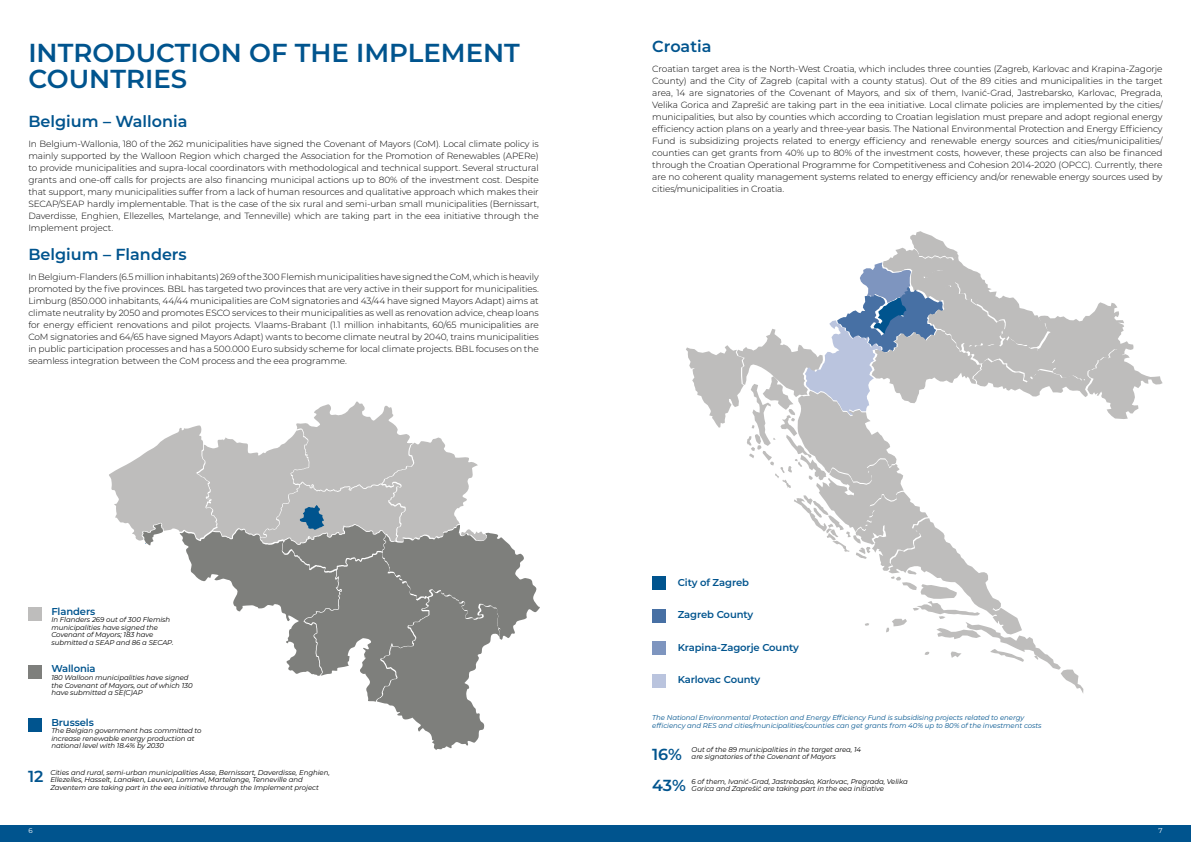
<style>
.page{position:relative;width:1191px;height:842px;background:#fff}
.page>*{position:absolute;margin:0;border:0;box-sizing:border-box;transform-origin:0 0}
.t1{font:600 26px/26px "Montserrat";color:#00548e}
.t2{font:600 16px/31px "Montserrat";color:#00548e}
.t3{font:600 10px "Montserrat";letter-spacing:-.01em;color:#00548e}
.t4{font:300 9px/12px "Montserrat";letter-spacing:-.01em;color:#000;text-align:justify}
.t5{font:italic 7px/7.6px "Montserrat";letter-spacing:-.01em;color:#000}
.t6{font:italic 7px/7.6px "Montserrat";letter-spacing:-.01em;color:#00548e}
.t7{font:7px "Montserrat";color:#fff}
</style>
<div class="page">
<div style="left:0;top:825px;width:1191px;height:17px;background:#00548e"></div>
<svg style="left:109px;top:401px;width:431px;height:349px"></svg>
<div style="left:28px;top:607px;width:14px;height:14px;background:#bebdbc"></div>
<div style="left:652px;top:609px;width:14px;height:13px;background:#4770a4"></div>
<div style="left:28px;top:718px;width:14px;height:14px;background:#00548e"></div>
<div style="left:652px;top:641px;width:14px;height:14px;background:#7e95bf"></div>
<div style="left:652px;top:576px;width:14px;height:14px;background:#00548e"></div>
<div style="left:28px;top:665px;width:14px;height:14px;background:#7e7f7c"></div>
<div style="left:652px;top:674px;width:14px;height:13px;background:#bac4de"></div>
<svg style="left:686px;top:231px;width:476px;height:462px"></svg>
<h1 class="t1" style="left:28px;top:39px;width:493px">INTRODUCTION OF THE IMPLEMENT<br>COUNTRIES</h1>
<h2 class="t2" style="left:28px;top:105px;width:161px">Belgium – Wallonia</h2>
<p class="t4" style="left:28px;top:138px;width:512px">In Belgium-Wallonia, 180 of the 262 municipalities have signed the Covenant of Mayors (CoM). Local climate policy is mainly supported by the Walloon Region which charged the Association for the Promotion of Renewables (APERe) to provide municipalities and supra-local coordinators with methodological and technical support. Several structural grants and one-off calls for projects are also financing municipal actions up to 80% of the investment cost. Despite that support, many municipalities suffer from a lack of human resources and qualitative approach which makes their SECAP/SEAP hardly implementable. That is the case of the six rural and semi-urban small municipalities (Bernissart, Daverdisse, Enghien, Ellezelles, Martelange, and Tenneville) which are taking part in the eea initiative through the Implement project.</p>
<h2 class="t2" style="left:28px;top:238px;width:160px">Belgium – Flanders</h2>
<p class="t4" style="left:28px;top:271px;width:512px">In Belgium-Flanders (6.5 million inhabitants) 269 of the 300 Flemish municipalities have signed the CoM, which is heavily promoted by the five provinces. BBL has targeted two provinces that are very active in their support for municipalities.<br>Limburg (850.000 inhabitants, 44/44 municipalities are CoM signatories and 43/44 have signed Mayors Adapt) aims at climate neutrality by 2050 and promotes ESCO services to their municipalities as well as renovation advice, cheap loans for energy efficient renovations and pilot projects. Vlaams-Brabant (1.1 million inhabitants, 60/65 municipalities are CoM signatories and 64/65 have signed Mayors Adapt) wants to become climate neutral by 2040, trains municipalities in public participation processes and has a 500.000 Euro subsidy scheme for local climate projects. BBL focuses on the seamless integration between the CoM process and the eea programme.</p>
<p class="t3" style="left:51px;top:604px;width:45px">Flanders</p>
<p class="t5" style="left:51px;top:616px;width:124px">In Flanders 269 out of 300 Flemish municipalities have signed the<br>Covenant of Mayors; 183 have submitted a SEAP and 86 a SECAP.</p>
<p class="t3" style="left:51px;top:662px;width:46px">Wallonia</p>
<p class="t5" style="left:51px;top:673px;width:143px">180 Walloon municipalities have signed the Covenant of Mayors, out of which 130 have submitted a SE(C)AP</p>
<p class="t3" style="left:51px;top:715px;width:44px">Brussels</p>
<p class="t5" style="left:51px;top:726px;width:152px">The Belgian government has committed to increase renewable energy production at national level with 18.4% by 2030</p>
<p class="t5" style="left:50px;top:768px;width:281px">Cities and rural, semi-urban municipalities Asse, Bernissart, Daverdisse, Enghien,<br>Ellezelles, Hasselt, Lanaken, Leuven, Lommel, Martelange, Tenneville and<br>Zaventem are taking part in the eea initiative through the Implement project</p>
<h2 class="t2" style="left:28px;top:760px;width:17px">12</h2>
<h2 class="t2" style="left:652px;top:30px;width:61px">Croatia</h2>
<p class="t4" style="left:652px;top:63px;width:512px">Croatian target area is the North-West Croatia, which includes three counties (Zagreb, Karlovac and Krapina-Zagorje County) and the City of Zagreb (capital with a county status). Out of the 89 cities and municipalities in the target area, 14 are signatories of the Covenant of Mayors, and six of them, Ivanić-Grad, Jastrebarsko, Karlovac, Pregrada, Velika Gorica and Zaprešić are taking part in the eea initiative. Local climate policies are implemented by the cities/ municipalities, but also by counties which according to Croatian legislation must prepare and adopt regional energy efficiency action plans on a yearly and three-year basis. The National Environmental Protection and Energy Efficiency Fund is subsidizing projects related to energy efficiency and renewable energy sources and cities/municipalities/ counties can get grants from 40% up to 80% of the investment costs, however, these projects can also be financed through the Croatian Operational Programme for Competitiveness and Cohesion 2014-2020 (OPCC). Currently, there are no coherent quality management systems related to energy efficiency and/or renewable energy sources used by cities/municipalities in Croatia.</p>
<p class="t3" style="left:677px;top:575px;width:73px">City of Zagreb</p>
<p class="t3" style="left:677px;top:608px;width:77px">Zagreb County</p>
<p class="t3" style="left:677px;top:640px;width:123px">Krapina-Zagorje County</p>
<p class="t3" style="left:677px;top:673px;width:84px">Karlovac County</p>
<p class="t6" style="left:652px;top:713px;width:391px">The National Environmental Protection and Energy Efficiency Fund is subsidising projects related to energy efficiency and RES and cities/municipalities/counties can get grants from 40% up to 80% of the investment costs</p>
<p class="t5" style="left:691px;top:745px;width:171px">Out of the 89 municipalities in the target area, 14 are signatories of the Covenant of Mayors</p>
<p class="t5" style="left:691px;top:777px;width:218px">6 of them, Ivanić-Grad, Jastrebasko, Karlovac, Pregrada, Velika<br>Gorica and Zaprešić are taking part in the eea initiative</p>
<h2 class="t2" style="left:652px;top:738px;width:35px">16%<br>43%</h2>
<p class="t7" style="left:29px;top:826px;width:6px">6</p>
<p class="t7" style="left:1158px;top:826px;width:6px">7</p>
</div>
